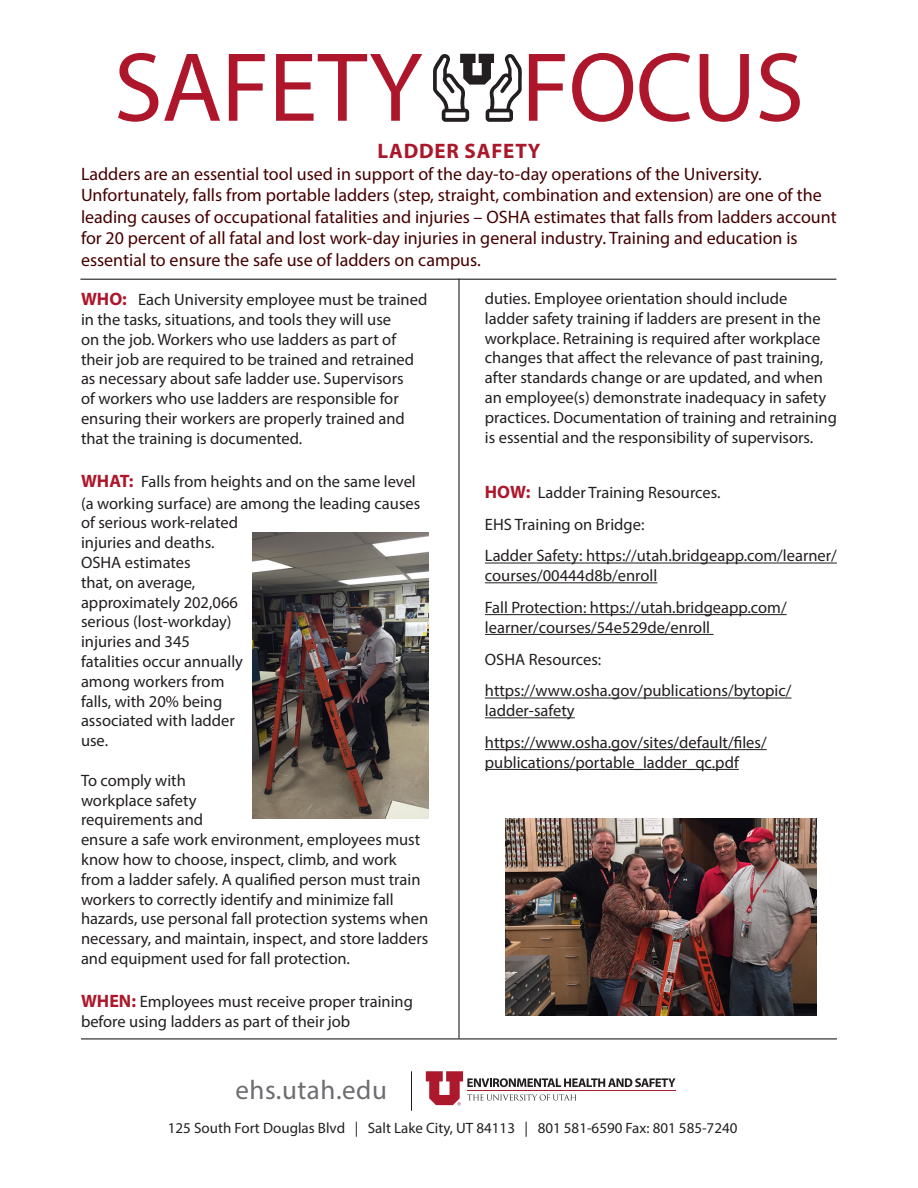
<style>
.page{position:relative;width:918px;height:1188px;background:#fff}
.page>*{position:absolute;margin:0;border:0;box-sizing:border-box;transform-origin:0 0}
.t1{font:99px "Myriad Pro";letter-spacing:-.01em;color:#ae172b}
.t2{font:27px "Myriad Pro";letter-spacing:.02em;color:#6c6d70}
.t3{font:700 21px "Myriad Pro";letter-spacing:.04em;color:#ab172a}
.t4{font:18px/21.6px "Myriad Pro";color:#450000}
.t5{font:16.5px/19.8px "Myriad Pro";color:#231f20}
.t6{font:15px "Myriad Pro";color:#231f20}
.s1{font-weight:700;font-size:18px;color:#ae172b}
</style>
<div class="page">
<hr style="left:485px;top:563px;width:352px;height:1px;background:#231f20">
<hr style="left:485px;top:582px;width:172px;height:1px;background:#231f20">
<hr style="left:485px;top:614px;width:302px;height:1px;background:#231f20">
<hr style="left:485px;top:634px;width:229px;height:1px;background:#231f20">
<hr style="left:485px;top:698px;width:306px;height:1px;background:#231f20">
<hr style="left:485px;top:717px;width:90px;height:1px;background:#231f20">
<hr style="left:485px;top:749px;width:282px;height:1px;background:#231f20">
<hr style="left:485px;top:769px;width:254px;height:1px;background:#231f20">
<hr style="left:458px;top:279px;width:2px;height:759px;background:#231f20">
<svg style="left:426px;top:1071px;width:250px;height:35px"></svg>
<hr style="left:467px;top:1090px;width:209px;height:1px;background:#ad192c">
<hr style="left:411px;top:1071px;width:1px;height:40px;background:#231f20">
<hr style="left:81px;top:1038px;width:756px;height:1px;background:#231f20">
<hr style="left:80px;top:279px;width:756px;height:1px;background:#231f20">
<svg style="left:433px;top:54px;width:89px;height:68px"></svg>
<img style="left:252px;top:533px;width:177px;height:285px">
<img style="left:505px;top:818px;width:312px;height:197px">
<p class="t1" style="left:114px;top:27px;width:692px">SAFETY FOCUS</p>
<p class="t3" style="left:377px;top:137px;width:165px">LADDER SAFETY</p>
<p class="t4" style="left:81px;top:162px;width:757px">Ladders are an essential tool used in support of the day-to-day operations of the University.<br>Unfortunately, falls from portable ladders (step, straight, combination and extension) are one of the leading causes of occupational fatalities and injuries – OSHA estimates that falls from ladders account for 20 percent of all fatal and lost work-day injuries in general industry. Training and education is essential to ensure the safe use of ladders on campus.</p>
<p class="t5" style="left:485px;top:288px;width:354px">duties. Employee orientation should include<br>ladder safety training if ladders are present in the workplace. Retraining is required after workplace changes that affect the relevance of past training, after standards change or are updated, and when an employee(s) demonstrate inadequacy in safety practices. Documentation of training and retraining is essential and the responsibility of supervisors.</p>
<p class="t5" style="left:485px;top:482px;width:237px"><span class="s1">HOW:</span> Ladder Training Resources.</p>
<p class="t5" style="left:485px;top:514px;width:161px">EHS Training on Bridge:</p>
<p class="t5" style="left:485px;top:546px;width:354px">Ladder Safety: https://utah.bridgeapp.com/learner/ courses/00444d8b/enroll</p>
<p class="t5" style="left:485px;top:597px;width:303px">Fall Protection: https://utah.bridgeapp.com/ learner/courses/54e529de/enroll</p>
<p class="t5" style="left:485px;top:649px;width:118px">OSHA Resources:</p>
<p class="t5" style="left:485px;top:681px;width:308px">https://www.osha.gov/publications/bytopic/ ladder-safety</p>
<p class="t5" style="left:485px;top:732px;width:283px">https://www.osha.gov/sites/default/files/ publications/portable_ladder_qc.pdf</p>
<p class="t5" style="left:81px;top:289px;width:348px"><span class="s1">WHO:</span> Each University employee must be trained in the tasks, situations, and tools they will use<br>on the job. Workers who use ladders as part of their job are required to be trained and retrained as necessary about safe ladder use. Supervisors<br>of workers who use ladders are responsible for ensuring their workers are properly trained and that the training is documented.</p>
<p class="t5" style="left:81px;top:470px;width:341px;line-height:21.6px"><span class="s1">WHAT:</span> Falls from heights and on the same level (a working surface) are among the leading causes</p>
<p class="t5" style="left:81px;top:513px;width:164px">of serious work-related injuries and deaths.<br>OSHA estimates<br>that, on average, approximately 202,066 serious (lost-workday) injuries and 345 fatalities occur annually among workers from falls, with 20% being associated with ladder use.</p>
<p class="t5" style="left:81px;top:770px;width:349px">To comply with<br>workplace safety<br>requirements and<br>ensure a safe work environment, employees must know how to choose, inspect, climb, and work from a ladder safely. A qualified person must train workers to correctly identify and minimize fall hazards, use personal fall protection systems when necessary, and maintain, inspect, and store ladders and equipment used for fall protection.</p>
<p class="t5" style="left:81px;top:991px;width:334px"><span class="s1">WHEN:</span> Employees must receive proper training before using ladders as part of their job</p>
<p class="t2" style="left:235px;top:1073px;width:153px">ehs.utah.edu</p>
<p class="t6" style="left:168px;top:1119px;width:571px">125 South Fort Douglas Blvd | Salt Lake City, UT 84113 | 801 581-6590 Fax: 801 585-7240</p>
</div>
